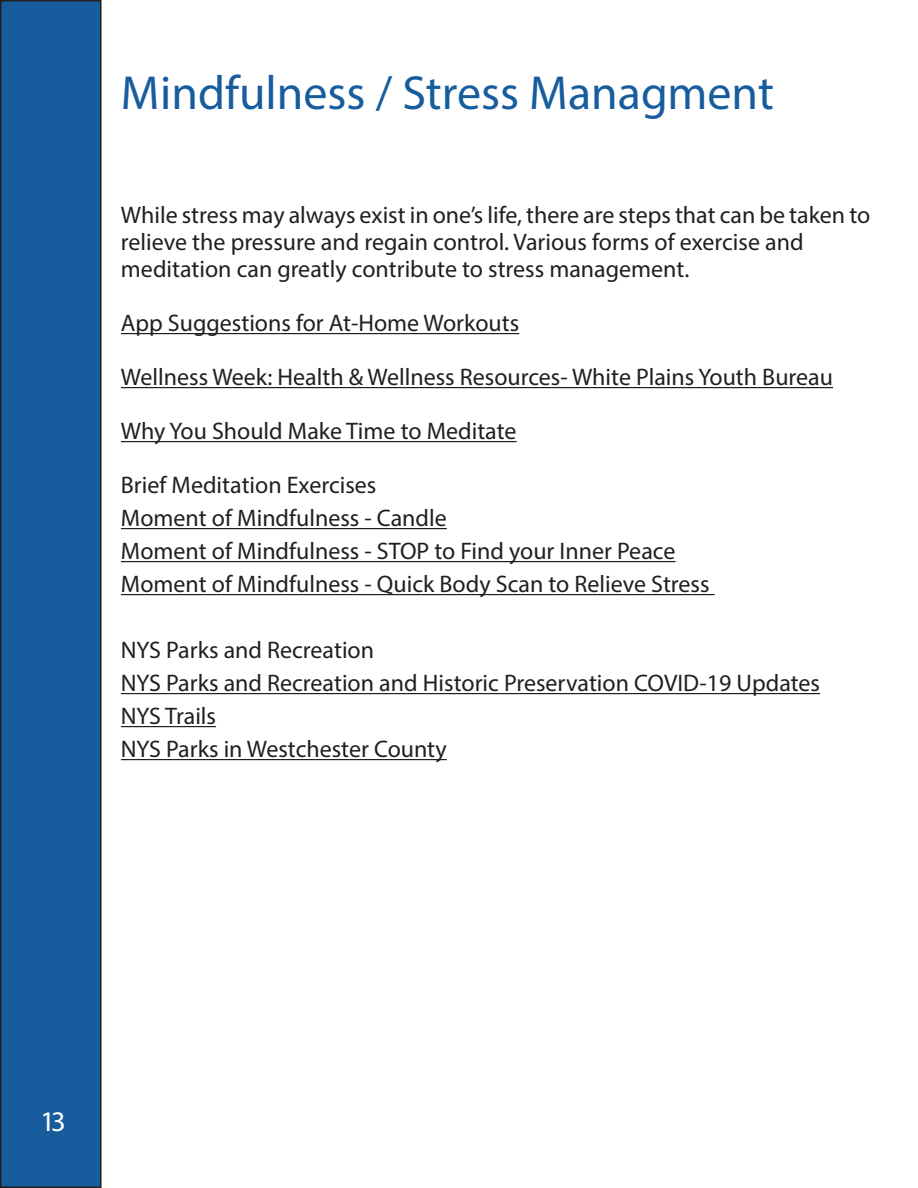
<style>
.page{position:relative;width:918px;height:1188px;background:#fff}
.page>*{position:absolute;margin:0;border:0;box-sizing:border-box;transform-origin:0 0}
.t1{font:48px "Myriad Pro";color:#175d9e}
.t2{font:28.5px "Myriad Pro";color:#fff}
.t3{font:24px/33px "Myriad Pro";color:#231f20}
</style>
<div class="page">
<div style="left:1px;top:1px;width:100px;height:1186px;background:#175d9e"></div>
<div style="left:0;top:0;width:102px;height:1188px;border:2px solid #231f20"></div>
<hr style="left:121px;top:333px;width:398px;height:1px;background:#231f20">
<hr style="left:121px;top:387px;width:712px;height:1px;background:#231f20">
<hr style="left:121px;top:441px;width:396px;height:1px;background:#231f20">
<hr style="left:121px;top:528px;width:326px;height:1px;background:#231f20">
<hr style="left:121px;top:561px;width:555px;height:1px;background:#231f20">
<hr style="left:121px;top:594px;width:594px;height:1px;background:#231f20">
<hr style="left:121px;top:693px;width:699px;height:1px;background:#231f20">
<hr style="left:121px;top:726px;width:95px;height:1px;background:#231f20">
<hr style="left:121px;top:759px;width:326px;height:1px;background:#231f20">
<p class="t1" style="left:121px;top:64px;width:655px">Mindfulness / Stress Managment</p>
<p class="t3" style="left:121px;top:201px;width:751px;line-height:27px">While stress may always exist in one’s life, there are steps that can be taken to relieve the pressure and regain control. Various forms of exercise and meditation can greatly contribute to stress management.</p>
<p class="t3" style="left:121px;top:306px;width:400px">App Suggestions for At-Home Workouts</p>
<p class="t3" style="left:121px;top:360px;width:714px">Wellness Week: Health &amp; Wellness Resources- White Plains Youth Bureau</p>
<p class="t3" style="left:121px;top:414px;width:397px">Why You Should Make Time to Meditate</p>
<p class="t3" style="left:121px;top:468px;width:590px">Brief Meditation Exercises<br>Moment of Mindfulness - Candle<br>Moment of Mindfulness - STOP to Find your Inner Peace Moment of Mindfulness - Quick Body Scan to Relieve Stress</p>
<p class="t3" style="left:121px;top:633px;width:701px">NYS Parks and Recreation<br>NYS Parks and Recreation and Historic Preservation COVID-19 Updates NYS Trails<br>NYS Parks in Westchester County</p>
<p class="t2" style="left:43px;top:1103px;width:24px">13</p>
</div>
